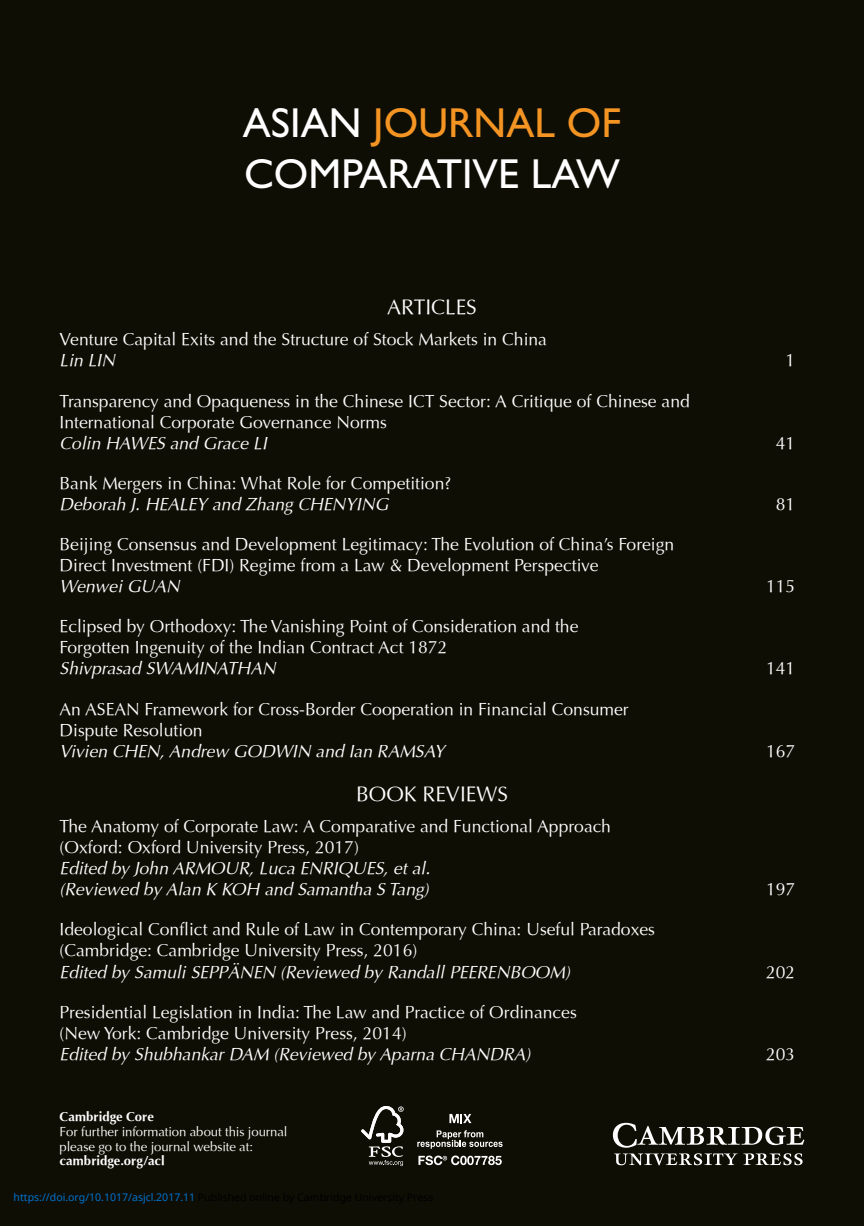
<style>
.page{position:relative;width:864px;height:1226px;background:#fff}
.page>*{position:absolute;margin:0;border:0;box-sizing:border-box;transform-origin:0 0}
.t1{font:42px/50.4px "Gill Sans";color:#fff}
.t2{font:21px "Optima";color:#fff}
.t3{font:17.5px/21px "Optima";color:#fff}
.t4{font:italic 17.5px/21px "Optima";color:#fff}
.t5{font:13.12px/14.9px "Optima";letter-spacing:-.01em;color:#fff}
.t6{font:700 13.12px "Optima";color:#fff}
.s1{color:#f39423}
</style>
<div class="page">
<div style="left:0;top:0;width:863px;height:1225px;background:#0f0e05"></div>
<svg style="left:612px;top:1122px;width:192px;height:43px"></svg>
<svg style="left:449px;top:1113px;width:22px;height:9px"></svg>
<svg style="left:417px;top:1130px;width:85px;height:18px"></svg>
<svg style="left:418px;top:1155px;width:83px;height:9px"></svg>
<svg style="left:361px;top:1106px;width:42px;height:59px"></svg>
<h1 class="t1" style="left:243px;top:103px;width:379px">ASIAN <span class="s1">JOURNAL OF<br></span>COMPARATIVE LAW</h1>
<p class="t2" style="left:387px;top:295px;width:91px">ARTICLES</p>
<p class="t3" style="left:60px;top:329px;width:488px">Venture Capital Exits and the Structure of Stock Markets in China</p>
<p class="t4" style="left:60px;top:350px;width:57px">Lin LIN</p>
<p class="t3" style="left:785px;top:350px;width:11px">1</p>
<p class="t3" style="left:60px;top:390px;width:631px">Transparency and Opaqueness in the Chinese ICT Sector: A Critique of Chinese and<br>International Corporate Governance Norms</p>
<p class="t4" style="left:60px;top:432px;width:209px">Colin HAWES and Grace LI</p>
<p class="t3" style="left:775px;top:432px;width:21px">41</p>
<p class="t3" style="left:60px;top:472px;width:393px">Bank Mergers in China: What Role for Competition?</p>
<p class="t4" style="left:60px;top:493px;width:330px">Deborah J. HEALEY and Zhang CHENYING</p>
<p class="t3" style="left:775px;top:493px;width:21px">81</p>
<p class="t3" style="left:60px;top:534px;width:616px">Beijing Consensus and Development Legitimacy: The Evolution of China’s Foreign<br>Direct Investment (FDI) Regime from a Law &amp; Development Perspective</p>
<p class="t4" style="left:60px;top:576px;width:121px">Wenwei GUAN</p>
<p class="t3" style="left:765px;top:576px;width:31px">115</p>
<p class="t3" style="left:60px;top:616px;width:520px">Eclipsed by Orthodoxy: The Vanishing Point of Consideration and the<br>Forgotten Ingenuity of the Indian Contract Act 1872</p>
<p class="t4" style="left:60px;top:658px;width:217px">Shivprasad SWAMINATHAN</p>
<p class="t3" style="left:765px;top:658px;width:31px">141</p>
<p class="t3" style="left:60px;top:698px;width:570px">An ASEAN Framework for Cross-Border Cooperation in Financial Consumer<br>Dispute Resolution</p>
<p class="t4" style="left:60px;top:740px;width:386px">Vivien CHEN, Andrew GODWIN and Ian RAMSAY</p>
<p class="t3" style="left:765px;top:740px;width:31px">167</p>
<p class="t2" style="left:356px;top:781px;width:153px">BOOK REVIEWS</p>
<p class="t3" style="left:60px;top:816px;width:552px">The Anatomy of Corporate Law: A Comparative and Functional Approach (Oxford: Oxford University Press, 2017)</p>
<p class="t4" style="left:60px;top:858px;width:372px">Edited by John ARMOUR, Luca ENRIQUES, et al. (Reviewed by Alan K KOH and Samantha S Tang)</p>
<p class="t3" style="left:765px;top:879px;width:31px">197</p>
<p class="t3" style="left:60px;top:919px;width:596px">Ideological Conflict and Rule of Law in Contemporary China: Useful Paradoxes (Cambridge: Cambridge University Press, 2016)</p>
<p class="t4" style="left:60px;top:961px;width:511px">Edited by Samuli SEPPÄNEN (Reviewed by Randall PEERENBOOM)</p>
<p class="t3" style="left:765px;top:961px;width:31px">202</p>
<p class="t3" style="left:60px;top:1001px;width:518px">Presidential Legislation in India: The Law and Practice of Ordinances (New York: Cambridge University Press, 2014)</p>
<p class="t4" style="left:60px;top:1043px;width:472px">Edited by Shubhankar DAM (Reviewed by Aparna CHANDRA)</p>
<p class="t3" style="left:765px;top:1043px;width:31px">203</p>
<p class="t6" style="left:60px;top:1108px;width:96px">Cambridge Core</p>
<p class="t5" style="left:60px;top:1123px;width:229px">For further information about this journal please go to the journal website at:</p>
<p class="t6" style="left:60px;top:1153px;width:107px">cambridge.org/acl</p>
</div>
